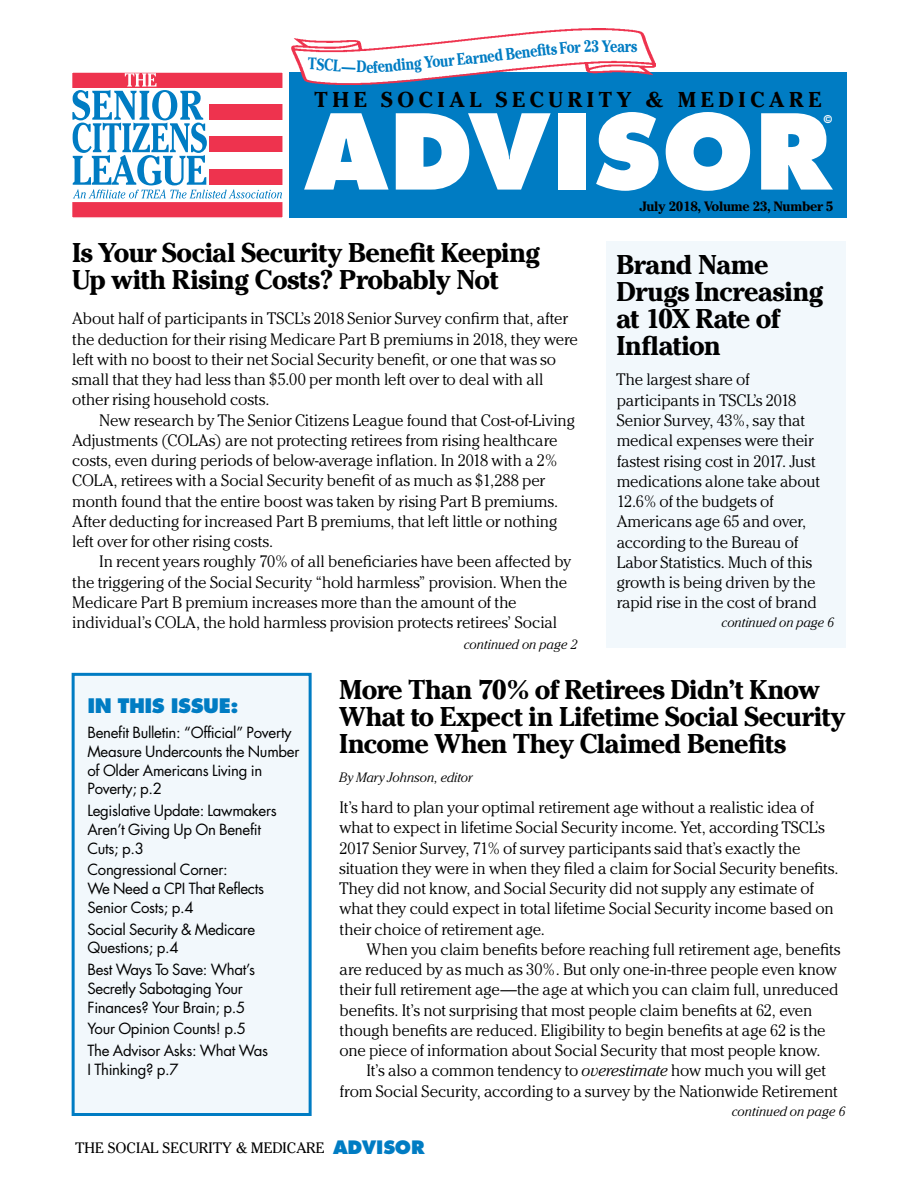
<style>
.page{position:relative;width:918px;height:1188px;background:#fff}
.page>*{position:absolute;margin:0;border:0;box-sizing:border-box;transform-origin:0 0}
.t1{font:800 101.25px "Futura";letter-spacing:.01em;color:#fff}
.t2{font:700 27px/27px "Cheltenham";letter-spacing:-.02em;color:#000}
.t3{font:700 21.3px "Cheltenham";letter-spacing:.22em;color:#000}
.t4{font:800 19.5px "Futura";letter-spacing:-.025em;color:#007cc3}
.t5{font:300 16.5px/20.2px "Cheltenham";letter-spacing:-.01em;color:#000}
.t6{font:700 16.5px "Cheltenham";letter-spacing:-.005em;color:#007cc3;scale:.84 1}
.t7{font:15px/18.8px "Futura";letter-spacing:-.02em;color:#000}
.t8{font:15px "Cheltenham";color:#000}
.t9{font:italic 300 13.5px "Cheltenham";letter-spacing:-.005em;color:#000}
.t10{font:700 13.5px "Cheltenham";letter-spacing:-.02em;color:#000}
.t11{font:800 10.5px "Futura";color:#fff}
.s1{font-style:italic}
.s2{font-family:"Futura";font-weight:800;font-size:18px;color:#007cc3}
</style>
<div class="page">
<div style="left:289px;top:72px;width:558px;height:146px;background:#007cc3"></div>
<div style="left:72px;top:202px;width:211px;height:16px;background:#ee334e"></div>
<svg style="left:74px;top:74px;width:207px;height:125px"></svg>
<div style="left:71px;top:71px;width:213px;height:148px;border:2px solid #fff"></div>
<div style="left:72px;top:673px;width:240px;height:443px;background:#f2f8fc;border:3px solid #007cc3"></div>
<div style="left:606px;top:242px;width:240px;height:406px;background:#f2f8fc"></div>
<svg style="left:292px;top:29px;width:362px;height:55px"></svg>
<p class="t6" style="left:372px;top:57px;width:121px;rotate:-5deg">fending Your Ea</p>
<p class="t6" style="left:493px;top:46px;width:53px;rotate:-7deg">d Bene</p>
<p class="t6" style="left:536px;top:41px;width:37px;rotate:-6deg">ftsF</p>
<p class="t6" style="left:591px;top:36px;width:56px">3 Years</p>
<p class="t3" style="left:315px;top:87px;width:508px">THE SOCIAL SECURITY &amp; MEDICARE</p>
<h1 class="t1" style="left:305px;top:89px;width:528px">ADVISOR</h1>
<p class="t10" style="left:639px;top:198px;width:195px">July 2018, Volume 23, Number 5</p>
<p class="t11" style="left:824px;top:112px;width:10px">©</p>
<h2 class="t2" style="left:72px;top:239px;width:470px">Is Your Social Security Benefit Keeping<br>Up with Rising Costs? Probably Not</h2>
<p class="t5" style="left:72px;top:308px;width:507px">About half of participants in TSCL’s 2018 Senior Survey confirm that, after the deduction for their rising Medicare Part B premiums in 2018, they were left with no boost to their net Social Security benefit, or one that was so small that they had less than $5.00 per month left over to deal with all other rising household costs.</p>
<p class="t5" style="left:72px;top:410px;width:504px;text-indent:27px">New research by The Senior Citizens League found that Cost-of-Living Adjustments (COLAs) are not protecting retirees from rising healthcare costs, even during periods of below-average inflation. In 2018 with a 2% COLA, retirees with a Social Security benefit of as much as $1,288 per month found that the entire boost was taken by rising Part B premiums.<br>After deducting for increased Part B premiums, that left little or nothing left over for other rising costs.</p>
<p class="t5" style="left:72px;top:551px;width:501px;text-indent:27px">In recent years roughly 70% of all beneficiaries have been affected by the triggering of the Social Security “hold harmless” provision. When the Medicare Part B premium increases more than the amount of the individual’s COLA, the hold harmless provision protects retirees’ Social</p>
<p class="t9" style="left:464px;top:637px;width:115px">continued on page 2</p>
<h2 class="t2" style="left:617px;top:251px;width:209px">Brand Name<br>Drugs Increasing at 10X Rate of<br>Inflation</h2>
<p class="t5" style="left:617px;top:369px;width:135px">The largest share of</p>
<p class="t5" style="left:617px;top:390px;width:205px">participants in TSCL’s 2018<br>Senior Survey, 43%, say that medical expenses were their fastest rising cost in 2017. Just medications alone take about<br>12.6% of the budgets of<br>Americans age 65 and over, according to the Bureau of<br>Labor Statistics. Much of this growth is being driven by the rapid rise in the cost of brand</p>
<p class="t9" style="left:722px;top:615px;width:114px">continued on page 6</p>
<p class="t4" style="left:87px;top:693px;width:153px">IN THIS ISSUE:</p>
<p class="t7" style="left:87px;top:723px;width:213px">Benefit Bulletin: “Official” Poverty<br>Measure Undercounts the Number of Older Americans Living in<br>Poverty; p.2</p>
<p class="t7" style="left:87px;top:801px;width:191px">Legislative Update: Lawmakers<br>Aren’t Giving Up On Benefit<br>Cuts; p.3</p>
<p class="t7" style="left:87px;top:860px;width:178px">Congressional Corner:<br>We Need a CPI That Reflects<br>Senior Costs; p.4</p>
<p class="t7" style="left:87px;top:919px;width:169px">Social Security &amp; Medicare<br>Questions; p.4</p>
<p class="t7" style="left:87px;top:960px;width:169px">Best Ways To Save: What’s<br>Secretly Sabotaging Your<br>Finances? Your Brain; p.5</p>
<p class="t7" style="left:87px;top:1018px;width:182px;line-height:21.8px">Your Opinion Counts! p.5<br>The Advisor Asks: What Was</p>
<p class="t7" style="left:87px;top:1060px;width:93px">I Thinking? p.7</p>
<h2 class="t2" style="left:339px;top:676px;width:508px">More Than 70% of Retirees Didn’t Know<br>What to Expect in Lifetime Social Security<br>Income When They Claimed Benefits</h2>
<p class="t9" style="left:339px;top:770px;width:135px">By Mary Johnson, editor</p>
<p class="t5" style="left:340px;top:797px;width:500px">It’s hard to plan your optimal retirement age without a realistic idea of what to expect in lifetime Social Security income. Yet, according TSCL’s 2017 Senior Survey, 71% of survey participants said that’s exactly the situation they were in when they filed a claim for Social Security benefits.<br>They did not know, and Social Security did not supply any estimate of what they could expect in total lifetime Social Security income based on their choice of retirement age.</p>
<p class="t5" style="left:340px;top:939px;width:502px;text-indent:27px">When you claim benefits before reaching full retirement age, benefits are reduced by as much as 30%. But only one-in-three people even know their full retirement age—the age at which you can claim full, unreduced benefits. It’s not surprising that most people claim benefits at 62, even though benefits are reduced. Eligibility to begin benefits at age 62 is the one piece of information about Social Security that most people know.</p>
<p class="t5" style="left:340px;top:1060px;width:500px;text-indent:27px">It’s also a common tendency to <span class="s1">overestimate</span> how much you will get from Social Security, according to a survey by the Nationwide Retirement</p>
<p class="t9" style="left:732px;top:1104px;width:115px">continued on page 6</p>
<p class="t8" style="left:75px;top:1139px;width:351px">THE SOCIAL SECURITY &amp; MEDICARE <span class="s2">ADVISOR</span></p>
</div>
